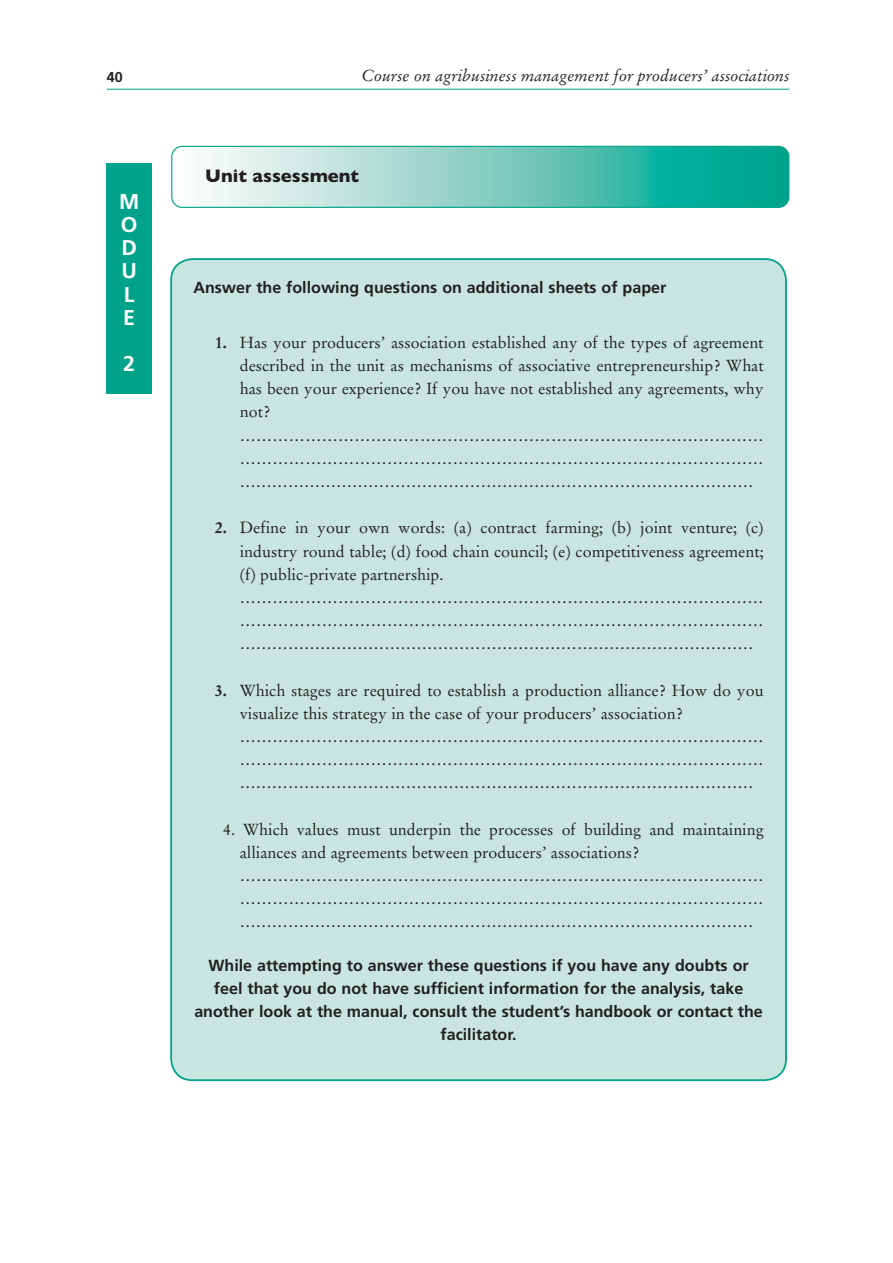
<style>
.page{position:relative;width:893px;height:1263px;background:#fff}
.page>*{position:absolute;margin:0;border:0;box-sizing:border-box;transform-origin:0 0}
.t1{font:700 21.45px/23.2px "Frutiger LT Std";color:#fff}
.t2{font:700 18.45px "Gill Sans";color:#231f20}
.t3{font:16.05px/23.2px "Stempel Garamond LT Std";color:#231f20}
.t4{font:700 16.05px/23.2px "Frutiger LT Std";color:#231f20;text-align:center}
.t5{font:italic 16.05px "Stempel Garamond LT Std";color:#231f20}
.t6{font:700 14.25px "Frutiger LT Std";color:#231f20}
.s1{font-weight:700}
</style>
<div class="page">
<hr style="left:107px;top:89px;width:682px;height:1px;background:#00a389">
<div style="left:107px;top:163px;width:45px;height:231px;background:#00a389"></div>
<svg style="left:172px;top:146px;width:616px;height:61px"></svg>
<div style="left:171px;top:146px;width:618px;height:62px;border:1px solid #00a389;border-radius:10px"></div>
<div style="left:171px;top:259px;width:615px;height:821px;background:#c8e5df;border-radius:21px"></div>
<p class="t6" style="left:107px;top:71px;width:17px">40</p>
<p class="t5" style="left:361px;top:68px;width:429px">Course on agribusiness management for producers’ associations</p>
<h1 class="t1" style="left:119px;top:191px;width:22px">M<br>O<br>D<br>U<br>L<br>E</h1>
<h1 class="t1" style="left:123px;top:354px;width:13px">2</h1>
<p class="t2" style="left:205px;top:169px;width:156px">Unit assessment</p>
<p class="t4" style="left:193px;top:277px;width:474px">Answer the following questions on additional sheets of paper</p>
<p class="t3" style="left:240px;top:332px;width:525px;text-indent:-25px"><span class="s1">1.</span> Has your producers’ association established any of the types of agreement described in the unit as mechanisms of associative entrepreneurship? What has been your experience? If you have not established any agreements, why not? …………………………………………………………………………………… …………………………………………………………………………………… ……………………………………………………………………………………</p>
<p class="t3" style="left:240px;top:517px;width:525px;text-indent:-25px"><span class="s1">2.</span> Define in your own words: (a) contract farming; (b) joint venture; (c) industry round table; (d) food chain council; (e) competitiveness agreement; (f) public-private partnership. …………………………………………………………………………………… …………………………………………………………………………………… ……………………………………………………………………………………</p>
<p class="t3" style="left:240px;top:680px;width:525px;text-indent:-25px"><span class="s1">3.</span> Which stages are required to establish a production alliance? How do you visualize this strategy in the case of your producers’ association? …………………………………………………………………………………… …………………………………………………………………………………… ……………………………………………………………………………………</p>
<p class="t3" style="left:240px;top:819px;width:525px;text-indent:-17px">4. Which values must underpin the processes of building and maintaining alliances and agreements between producers’ associations? …………………………………………………………………………………… …………………………………………………………………………………… ……………………………………………………………………………………</p>
<p class="t4" style="left:194px;top:955px;width:570px">While attempting to answer these questions if you have any doubts or feel that you do not have sufficient information for the analysis, take another look at the manual, consult the student’s handbook or contact the facilitator.</p>
</div>
